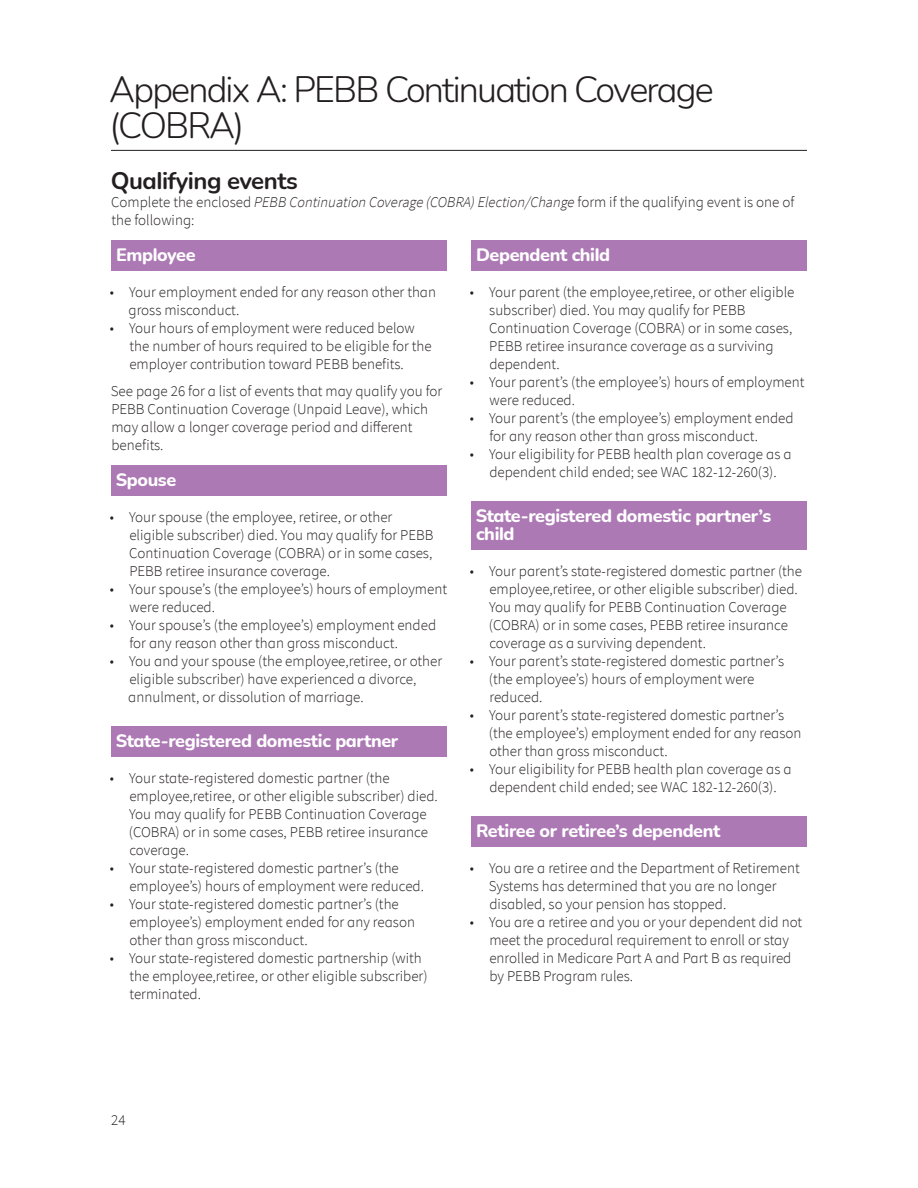
<style>
.page{position:relative;width:918px;height:1188px;background:#fff}
.page>*{position:absolute;margin:0;border:0;box-sizing:border-box;transform-origin:0 0}
.t1{font:300 36px/36px "Nunito";letter-spacing:-.05em;color:#231f20}
.t2{font:700 24px "Nunito";letter-spacing:-.02em;color:#231f20}
.t3{font:800 18px/18px "Nunito";letter-spacing:-.02em;color:#fff}
.t4{font:300 15px/18px "Source Sans Pro";color:#231f20}
.s1{font-style:italic}
</style>
<div class="page">
<hr style="left:111px;top:150px;width:696px;height:1px;background:#231f20">
<div style="left:111px;top:240px;width:336px;height:30px;background:#ac79b4"></div>
<div style="left:111px;top:465px;width:336px;height:30px;background:#ac79b4"></div>
<div style="left:111px;top:726px;width:336px;height:30px;background:#ac79b4"></div>
<div style="left:471px;top:240px;width:336px;height:30px;background:#ac79b4"></div>
<div style="left:471px;top:501px;width:336px;height:48px;background:#ac79b4"></div>
<div style="left:471px;top:816px;width:336px;height:30px;background:#ac79b4"></div>
<h1 class="t1" style="left:109px;top:70px;width:606px">Appendix A: PEBB Continuation Coverage (COBRA)</h1>
<h2 class="t2" style="left:111px;top:164px;width:189px">Qualifying events</h2>
<p class="t4" style="left:111px;top:193px;width:685px">Complete the enclosed <span class="s1">PEBB Continuation Coverage (COBRA) Election/Change</span> form if the qualifying event is one of the following:</p>
<p class="t3" style="left:116px;top:245px;width:81px">Employee</p>
<p class="t4" style="left:129px;top:283px;width:309px;text-indent:-19px">• Your employment ended for any reason other than gross misconduct.</p>
<p class="t4" style="left:129px;top:319px;width:304px;text-indent:-20px">• Your hours of employment were reduced below the number of hours required to be eligible for the employer contribution toward PEBB benefits.</p>
<p class="t4" style="left:111px;top:382px;width:333px">See page 26 for a list of events that may qualify you for PEBB Continuation Coverage (Unpaid Leave), which may allow a longer coverage period and different benefits.</p>
<p class="t3" style="left:116px;top:470px;width:62px">Spouse</p>
<p class="t4" style="left:129px;top:508px;width:306px;text-indent:-19px">• Your spouse (the employee, retiree, or other eligible subscriber) died. You may qualify for PEBB Continuation Coverage (COBRA) or in some cases, PEBB retiree insurance coverage.</p>
<p class="t4" style="left:130px;top:580px;width:319px;text-indent:-20px">• Your spouse’s (the employee’s) hours of employment were reduced.</p>
<p class="t4" style="left:129px;top:616px;width:308px;text-indent:-20px">• Your spouse’s (the employee’s) employment ended for any reason other than gross misconduct.</p>
<p class="t4" style="left:128px;top:652px;width:315px;text-indent:-19px">• You and your spouse (the employee,retiree, or other eligible subscriber) have experienced a divorce, annulment, or dissolution of marriage.</p>
<p class="t3" style="left:116px;top:731px;width:284px">State-registered domestic partner</p>
<p class="t4" style="left:129px;top:769px;width:310px;text-indent:-19px">• Your state-registered domestic partner (the employee,retiree, or other eligible subscriber) died.<br>You may qualify for PEBB Continuation Coverage (COBRA) or in some cases, PEBB retiree insurance coverage.</p>
<p class="t4" style="left:129px;top:859px;width:296px;text-indent:-20px">• Your state-registered domestic partner’s (the employee’s) hours of employment were reduced.</p>
<p class="t4" style="left:129px;top:895px;width:287px;text-indent:-20px">• Your state-registered domestic partner’s (the employee’s) employment ended for any reason other than gross misconduct.</p>
<p class="t4" style="left:130px;top:949px;width:299px;text-indent:-20px">• Your state-registered domestic partnership (with the employee,retiree, or other eligible subscriber) terminated.</p>
<p class="t3" style="left:476px;top:245px;width:136px">Dependent child</p>
<p class="t4" style="left:489px;top:283px;width:307px;text-indent:-19px">• Your parent (the employee,retiree, or other eligible subscriber) died. You may qualify for PEBB Continuation Coverage (COBRA) or in some cases, PEBB retiree insurance coverage as a surviving dependent.</p>
<p class="t4" style="left:490px;top:373px;width:316px;text-indent:-20px">• Your parent’s (the employee’s) hours of employment were reduced.</p>
<p class="t4" style="left:489px;top:409px;width:306px;text-indent:-20px">• Your parent’s (the employee’s) employment ended for any reason other than gross misconduct.</p>
<p class="t4" style="left:470px;top:445px;width:323px;text-align:center">• Your eligibility for PEBB health plan coverage as a dependent child ended; see WAC 182-12-260(3).</p>
<p class="t3" style="left:476px;top:506px;width:297px">State-registered domestic partner’s child</p>
<p class="t4" style="left:489px;top:562px;width:315px;text-indent:-19px">• Your parent’s state-registered domestic partner (the employee,retiree, or other eligible subscriber) died.<br>You may qualify for PEBB Continuation Coverage (COBRA) or in some cases, PEBB retiree insurance coverage as a surviving dependent.</p>
<p class="t4" style="left:489px;top:652px;width:297px;text-indent:-19px">• Your parent’s state-registered domestic partner’s (the employee’s) hours of employment were reduced.</p>
<p class="t4" style="left:489px;top:706px;width:314px;text-indent:-19px">• Your parent’s state-registered domestic partner’s (the employee’s) employment ended for any reason other than gross misconduct.</p>
<p class="t4" style="left:470px;top:760px;width:323px;text-align:center">• Your eligibility for PEBB health plan coverage as a dependent child ended; see WAC 182-12-260(3).</p>
<p class="t3" style="left:476px;top:821px;width:246px">Retiree or retiree’s dependent</p>
<p class="t4" style="left:489px;top:859px;width:312px;text-indent:-19px">• You are a retiree and the Department of Retirement<br>Systems has determined that you are no longer disabled, so your pension has stopped.</p>
<p class="t4" style="left:489px;top:913px;width:314px;text-indent:-20px">• You are a retiree and you or your dependent did not meet the procedural requirement to enroll or stay enrolled in Medicare Part A and Part B as required by PEBB Program rules.</p>
<p class="t4" style="left:111px;top:1111px;width:16px">24</p>
</div>
